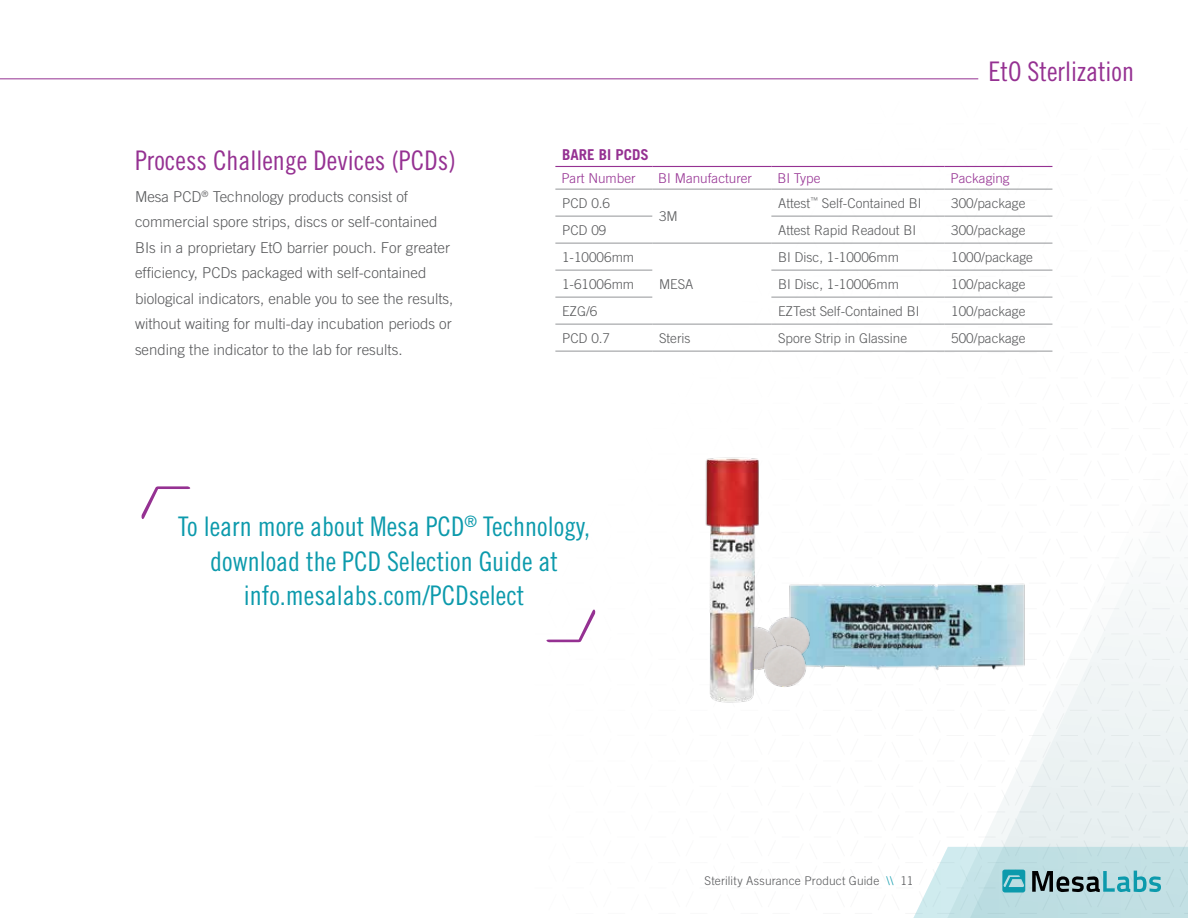
<style>
.page{position:relative;width:1188px;height:918px;background:#fff}
.page>*{position:absolute;margin:0;border:0;box-sizing:border-box;transform-origin:0 0}
.t1{font:27px/34.5px "Trade Gothic Cond Eighteen";color:#0c9aac;text-align:center}
.t2{font:27px "Trade Gothic Cond Eighteen";color:#953192}
.t3{font:300 15px/25.5px "Trade Gothic";color:#58595b}
.t4{font:700 15px "Trade Gothic";color:#953192}
.t5{font:300 13.5px "Trade Gothic";color:#58595b}
.t6{font:300 13.5px "Trade Gothic";color:#953192}
.t7{font:300 12px "Trade Gothic";letter-spacing:.01em;color:#58595b}
.s1{color:#0c9aac}
</style>
<div class="page">
<svg style="left:555px;top:215px;width:226px;height:83px"></svg>
<svg style="left:846px;top:165px;width:342px;height:682px"></svg>
<svg style="left:913px;top:847px;width:275px;height:71px;background:#b7d8dc"></svg>
<svg style="left:546px;top:609px;width:50px;height:33px"></svg>
<svg style="left:141px;top:486px;width:50px;height:33px"></svg>
<img style="left:789px;top:529px;width:266px;height:153px">
<img style="left:783px;top:615px;width:29px;height:46px">
<img style="left:783px;top:643px;width:25px;height:44px">
<img style="left:705px;top:457px;width:78px;height:246px">
<hr style="left:555px;top:166px;width:97px;height:1px;background:#953192">
<hr style="left:652px;top:166px;width:119px;height:1px;background:#953192">
<hr style="left:771px;top:166px;width:173px;height:1px;background:#953192">
<hr style="left:944px;top:166px;width:108px;height:1px;background:#953192">
<hr style="left:555px;top:189px;width:97px;height:1px;background:#939598">
<hr style="left:652px;top:189px;width:119px;height:1px;background:#939598">
<hr style="left:771px;top:189px;width:173px;height:1px;background:#939598">
<hr style="left:944px;top:189px;width:108px;height:1px;background:#939598">
<hr style="left:555px;top:216px;width:97px;height:1px;background:#939598">
<hr style="left:771px;top:216px;width:173px;height:1px;background:#939598">
<hr style="left:944px;top:216px;width:108px;height:1px;background:#939598">
<hr style="left:555px;top:243px;width:97px;height:1px;background:#939598">
<hr style="left:652px;top:243px;width:119px;height:1px;background:#939598">
<hr style="left:771px;top:243px;width:173px;height:1px;background:#939598">
<hr style="left:944px;top:243px;width:108px;height:1px;background:#939598">
<hr style="left:555px;top:270px;width:97px;height:1px;background:#939598">
<hr style="left:771px;top:270px;width:173px;height:1px;background:#939598">
<hr style="left:944px;top:270px;width:108px;height:1px;background:#939598">
<hr style="left:555px;top:297px;width:97px;height:1px;background:#939598">
<hr style="left:771px;top:297px;width:173px;height:1px;background:#939598">
<hr style="left:944px;top:297px;width:108px;height:1px;background:#939598">
<hr style="left:555px;top:324px;width:97px;height:1px;background:#939598">
<hr style="left:652px;top:324px;width:119px;height:1px;background:#939598">
<hr style="left:771px;top:324px;width:173px;height:1px;background:#939598">
<hr style="left:944px;top:324px;width:108px;height:1px;background:#939598">
<hr style="left:555px;top:351px;width:97px;height:1px;background:#939598">
<hr style="left:652px;top:351px;width:119px;height:1px;background:#939598">
<hr style="left:771px;top:351px;width:173px;height:1px;background:#939598">
<hr style="left:944px;top:351px;width:108px;height:1px;background:#939598">
<hr style="left:0;top:78px;width:978px;height:1px;background:#953192">
<h1 class="t2" style="left:135px;top:144px;width:322px">Process Challenge Devices (PCDs)</h1>
<p class="t3" style="left:135px;top:183px;width:320px">Mesa PCD<sup>®</sup> Technology products consist of commercial spore strips, discs or self-contained BIs in a proprietary EtO barrier pouch. For greater efficiency, PCDs packaged with self-contained biological indicators, enable you to see the results, without waiting for multi-day incubation periods or sending the indicator to the lab for results.</p>
<h1 class="t2" style="left:989px;top:55px;width:147px">EtO Sterlization</h1>
<p class="t4" style="left:562px;top:145px;width:88px">BARE BI PCDS</p>
<p class="t6" style="left:561px;top:170px;width:76px">Part Number</p>
<p class="t6" style="left:658px;top:170px;width:95px">BI Manufacturer</p>
<p class="t6" style="left:777px;top:170px;width:45px">BI Type</p>
<p class="t6" style="left:950px;top:170px;width:61px">Packaging</p>
<p class="t5" style="left:562px;top:195px;width:50px">PCD 0.6</p>
<p class="t5" style="left:659px;top:209px;width:20px">3M</p>
<p class="t5" style="left:778px;top:195px;width:145px">Attest<sup>™</sup> Self-Contained BI</p>
<p class="t5" style="left:951px;top:195px;width:76px">300/package</p>
<p class="t5" style="left:562px;top:222px;width:46px">PCD 09</p>
<p class="t5" style="left:778px;top:222px;width:140px">Attest Rapid Readout BI</p>
<p class="t5" style="left:951px;top:222px;width:76px">300/package</p>
<p class="t5" style="left:562px;top:249px;width:74px">1-10006mm</p>
<p class="t5" style="left:659px;top:276px;width:36px">MESA</p>
<p class="t5" style="left:778px;top:249px;width:122px">BI Disc, 1-10006mm</p>
<p class="t5" style="left:951px;top:249px;width:83px">1000/package</p>
<p class="t5" style="left:562px;top:276px;width:74px">1-61006mm</p>
<p class="t5" style="left:778px;top:276px;width:122px">BI Disc, 1-10006mm</p>
<p class="t5" style="left:951px;top:276px;width:76px">100/package</p>
<p class="t5" style="left:562px;top:303px;width:37px">EZG/6</p>
<p class="t5" style="left:778px;top:303px;width:143px">EZTest Self-Contained BI</p>
<p class="t5" style="left:951px;top:303px;width:76px">100/package</p>
<p class="t5" style="left:562px;top:330px;width:50px">PCD 0.7</p>
<p class="t5" style="left:659px;top:330px;width:33px">Steris</p>
<p class="t5" style="left:778px;top:330px;width:131px">Spore Strip in Glassine</p>
<p class="t5" style="left:951px;top:330px;width:76px">500/package</p>
<h1 class="t1" style="left:178px;top:509px;width:414px">To learn more about Mesa PCD<sup>®</sup> Technology, download the PCD Selection Guide at info.mesalabs.com/PCDselect</h1>
<p class="t7" style="left:705px;top:874px;width:210px">Sterility Assurance Product Guide <span class="s1">\\</span> 11</p>
</div>
